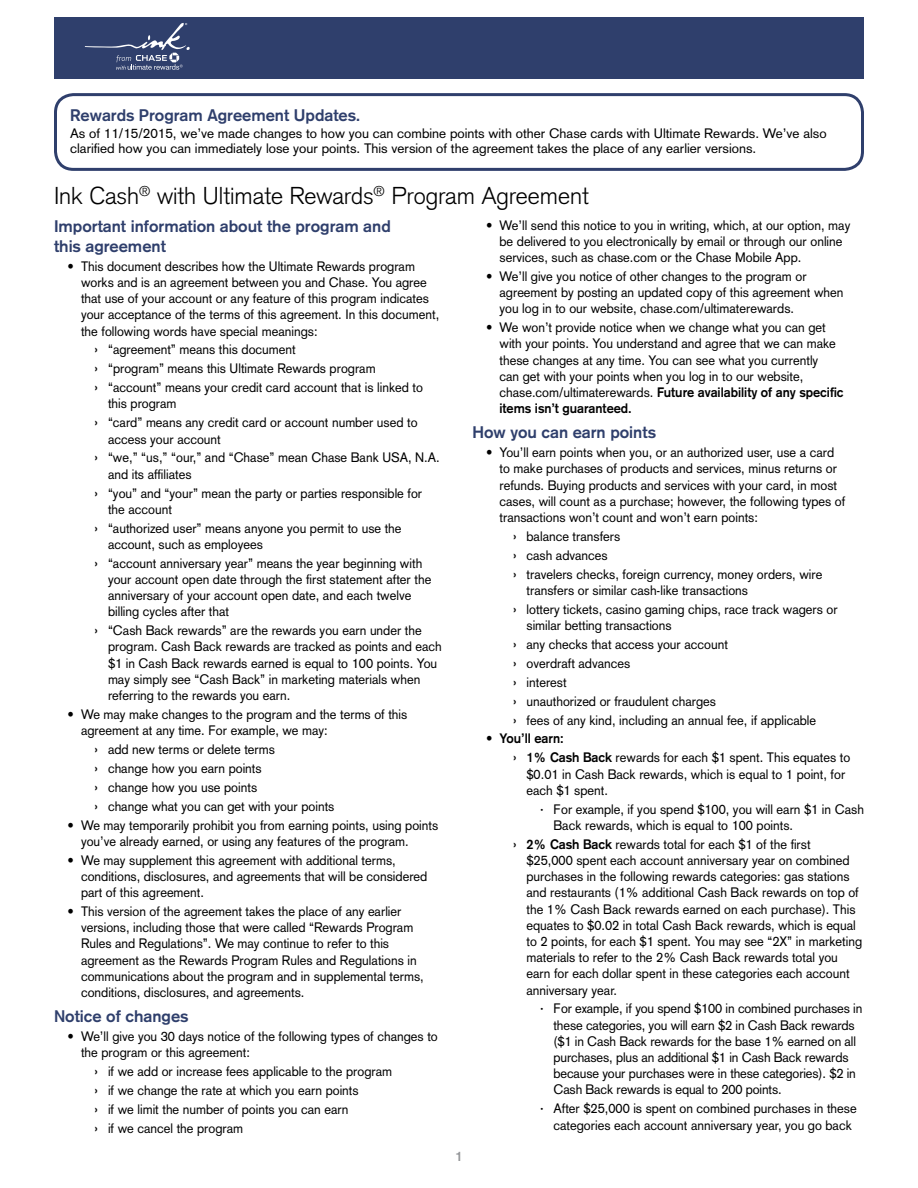
<style>
.page{position:relative;width:918px;height:1188px;background:#fff}
.page>*{position:absolute;margin:0;border:0;box-sizing:border-box;transform-origin:0 0}
.t1{font:300 24px "Akzidenz Grotesk";color:#000}
.t2{font:700 16.5px/19.8px "Akzidenz Grotesk";color:#2f3f6c}
.t3{font:13.5px/16.2px "Akzidenz Grotesk";color:#000;scale:.95 1}
.t4{font:13.5px/14.9px "Akzidenz Grotesk";color:#000}
.t5{font:700 13.5px "Akzidenz Grotesk";color:#939598}
.s1{font-weight:700}
</style>
<div class="page">
<div style="left:54px;top:17px;width:810px;height:62px;background:#2f3f6c"></div>
<svg style="left:85px;top:23px;width:105px;height:47px"></svg>
<div style="left:54px;top:93px;width:810px;height:78px;border:3px solid #2f3f6c;border-radius:18px"></div>
<p class="t2" style="left:70px;top:105px;width:292px">Rewards Program Agreement Updates.</p>
<p class="t4" style="left:70px;top:126px;width:758px">As of 11/15/2015, we’ve made changes to how you can combine points with other Chase cards with Ultimate Rewards. We’ve also clarified how you can immediately lose your points. This version of the agreement takes the place of any earlier versions.</p>
<h1 class="t1" style="left:54px;top:182px;width:536px">Ink Cash<sup>®</sup> with Ultimate Rewards<sup>®</sup> Program Agreement</h1>
<p class="t2" style="left:54px;top:216px;width:338px">Important information about the program and this agreement</p>
<p class="t3" style="left:81px;top:258px;width:379px;text-indent:-14px">• This document describes how the Ultimate Rewards program works and is an agreement between you and Chase. You agree that use of your account or any feature of this program indicates your acceptance of the terms of this agreement. In this document, the following words have special meanings:</p>
<p class="t3" style="left:95px;top:340px;width:347px;line-height:18.9px"><span class="s1">›</span> “agreement” means this document<br><span class="s1">›</span> “program” means this Ultimate Rewards program<br><span class="s1">›</span> “account” means your credit card account that is linked to</p>
<p class="t3" style="left:94px;top:394px;width:342px;line-height:18.9px;text-indent:14px">this program<br><span class="s1">›</span> “card” means any credit card or account number used to</p>
<p class="t3" style="left:94px;top:429px;width:365px;line-height:18.9px;text-indent:14px">access your account<br><span class="s1">›</span> “we,” “us,” “our,” and “Chase” mean Chase Bank USA, N.A.</p>
<p class="t3" style="left:94px;top:464px;width:346px;line-height:18.9px;text-indent:14px">and its affiliates<br><span class="s1">›</span> “you” and “your” mean the party or parties responsible for</p>
<p class="t3" style="left:94px;top:500px;width:325px;line-height:18.9px;text-indent:14px">the account<br><span class="s1">›</span> “authorized user” means anyone you permit to use the</p>
<p class="t3" style="left:94px;top:535px;width:347px;line-height:18.9px;text-indent:14px">account, such as employees<br><span class="s1">›</span> “account anniversary year” means the year beginning with</p>
<p class="t3" style="left:108px;top:571px;width:342px">your account open date through the first statement after the anniversary of your account open date, and each twelve billing cycles after that</p>
<p class="t3" style="left:108px;top:622px;width:353px;text-indent:-14px"><span class="s1">›</span> “Cash Back rewards” are the rewards you earn under the program. Cash Back rewards are tracked as points and each $1 in Cash Back rewards earned is equal to 100 points. You may simply see “Cash Back” in marketing materials when referring to the rewards you earn.</p>
<p class="t3" style="left:81px;top:706px;width:345px;text-indent:-14px">• We may make changes to the program and the terms of this agreement at any time. For example, we may:</p>
<p class="t3" style="left:95px;top:740px;width:254px;line-height:18.9px"><span class="s1">›</span> add new terms or delete terms<br><span class="s1">›</span> change how you earn points<br><span class="s1">›</span> change how you use points<br><span class="s1">›</span> change what you can get with your points</p>
<p class="t3" style="left:81px;top:817px;width:378px;text-indent:-14px">• We may temporarily prohibit you from earning points, using points you’ve already earned, or using any features of the program.</p>
<p class="t3" style="left:81px;top:852px;width:366px;text-indent:-14px">• We may supplement this agreement with additional terms, conditions, disclosures, and agreements that will be considered part of this agreement.</p>
<p class="t3" style="left:81px;top:903px;width:362px;text-indent:-14px">• This version of the agreement takes the place of any earlier versions, including those that were called “Rewards Program Rules and Regulations”. We may continue to refer to this agreement as the Rewards Program Rules and Regulations in communications about the program and in supplemental terms, conditions, disclosures, and agreements.</p>
<p class="t2" style="left:54px;top:1006px;width:136px">Notice of changes</p>
<p class="t3" style="left:81px;top:1028px;width:377px;text-indent:-14px">• We’ll give you 30 days notice of the following types of changes to the program or this agreement:</p>
<p class="t3" style="left:95px;top:1062px;width:315px;line-height:18.9px"><span class="s1">›</span> if we add or increase fees applicable to the program <span class="s1">›</span> if we change the rate at which you earn points<br><span class="s1">›</span> if we limit the number of points you can earn<br><span class="s1">›</span> if we cancel the program</p>
<p class="t5" style="left:455px;top:1148px;width:9px">1</p>
<p class="t3" style="left:500px;top:217px;width:371px;text-indent:-14px">• We’ll send this notice to you in writing, which, at our option, may be delivered to you electronically by email or through our online services, such as chase.com or the Chase Mobile App.</p>
<p class="t3" style="left:500px;top:268px;width:364px;text-indent:-14px">• We’ll give you notice of other changes to the program or agreement by posting an updated copy of this agreement when you log in to our website, chase.com/ultimaterewards.</p>
<p class="t3" style="left:500px;top:319px;width:364px;text-indent:-14px">• We won’t provide notice when we change what you can get with your points. You understand and agree that we can make these changes at any time. You can see what you currently<br>can get with your points when you log in to our website, chase.com/ultimaterewards. <span class="s1">Future availability of any specific items isn’t guaranteed.</span></p>
<p class="t2" style="left:472px;top:423px;width:185px">How you can earn points</p>
<p class="t3" style="left:500px;top:444px;width:366px;text-indent:-14px">• You’ll earn points when you, or an authorized user, use a card to make purchases of products and services, minus returns or refunds. Buying products and services with your card, in most cases, will count as a purchase; however, the following types of transactions won’t count and won’t earn points:</p>
<p class="t3" style="left:513px;top:527px;width:327px;line-height:18.9px"><span class="s1">›</span> balance transfers<br><span class="s1">›</span> cash advances<br><span class="s1">›</span> travelers checks, foreign currency, money orders, wire</p>
<p class="t3" style="left:513px;top:581px;width:343px;line-height:18.9px;text-indent:14px">transfers or similar cash-like transactions<br><span class="s1">›</span> lottery tickets, casino gaming chips, race track wagers or</p>
<p class="t3" style="left:513px;top:616px;width:321px;line-height:18.9px;text-indent:14px">similar betting transactions<br><span class="s1">›</span> any checks that access your account<br><span class="s1">›</span> overdraft advances<br><span class="s1">›</span> interest<br><span class="s1">›</span> unauthorized or fraudulent charges<br><span class="s1">›</span> fees of any kind, including an annual fee, if applicable</p>
<p class="t3" style="left:513px;top:729px;width:357px;line-height:18.9px;text-indent:-27px"><span class="s1">• You’ll earn:<br>› 1% Cash Back</span> rewards for each $1 spent. This equates to</p>
<p class="t3" style="left:527px;top:766px;width:337px">$0.01 in Cash Back rewards, which is equal to 1 point, for each $1 spent.</p>
<p class="t3" style="left:554px;top:801px;width:328px;text-indent:-13px"><span class="s1">·</span> For example, if you spend $100, you will earn $1 in Cash<br>Back rewards, which is equal to 100 points.</p>
<p class="t3" style="left:527px;top:836px;width:355px;text-indent:-14px"><span class="s1">› 2% Cash Back</span> rewards total for each $1 of the first<br>$25,000 spent each account anniversary year on combined purchases in the following rewards categories: gas stations and restaurants (1% additional Cash Back rewards on top of the 1% Cash Back rewards earned on each purchase). This equates to $0.02 in total Cash Back rewards, which is equal to 2 points, for each $1 spent. You may see “2X” in marketing materials to refer to the 2% Cash Back rewards total you earn for each dollar spent in these categories each account anniversary year.</p>
<p class="t3" style="left:554px;top:1001px;width:327px;text-indent:-14px"><span class="s1">·</span> For example, if you spend $100 in combined purchases in these categories, you will earn $2 in Cash Back rewards ($1 in Cash Back rewards for the base 1% earned on all purchases, plus an additional $1 in Cash Back rewards because your purchases were in these categories). $2 in Cash Back rewards is equal to 200 points.</p>
<p class="t3" style="left:554px;top:1101px;width:321px;text-indent:-14px"><span class="s1">·</span> After $25,000 is spent on combined purchases in these categories each account anniversary year, you go back</p>
</div>
